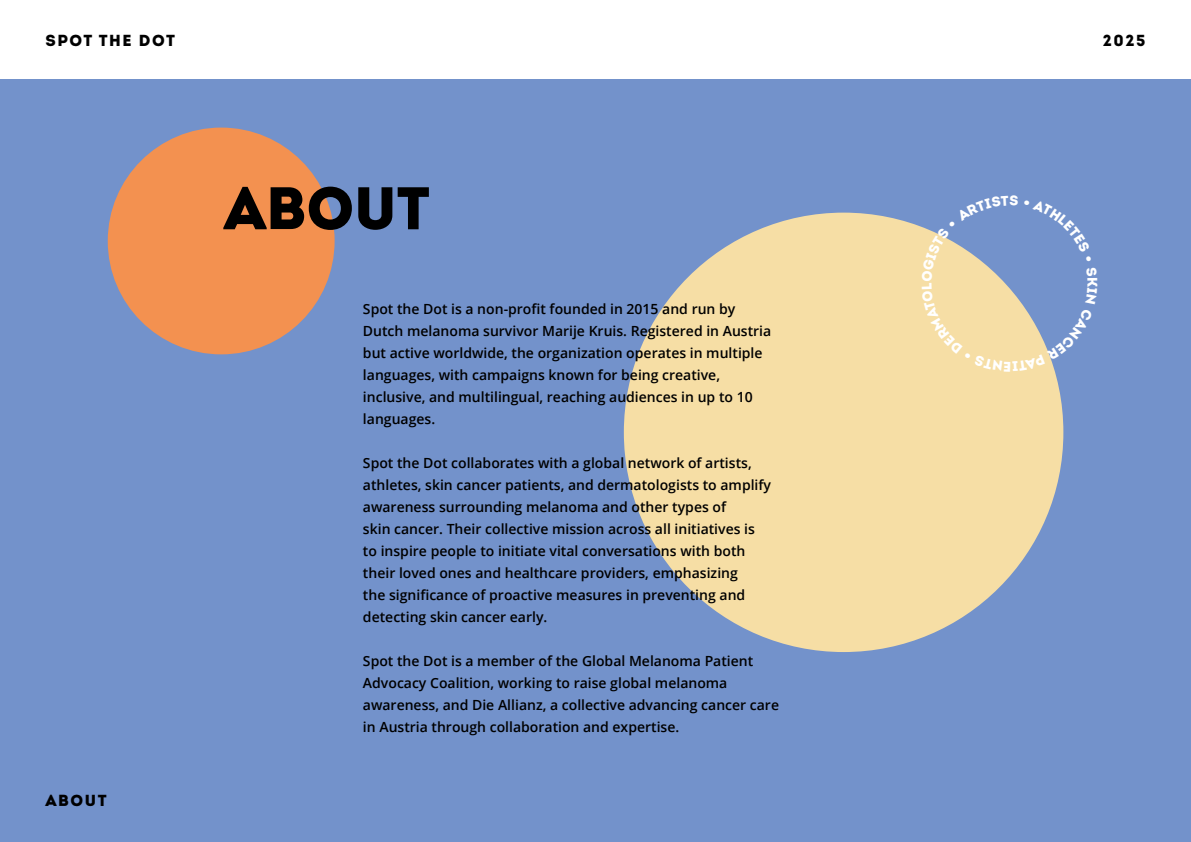
<style>
.page{position:relative;width:1191px;height:842px;background:#fff}
.page>*{position:absolute;margin:0;border:0;box-sizing:border-box;transform-origin:0 0}
.t1{font:60px "Intro Black Caps";color:#000}
.t2{font:16px "Intro Black Caps";letter-spacing:.1em;color:#000}
.t3{font:600 14px/22px "Open Sans";color:#000}
</style>
<div class="page">
<div style="left:0;top:79px;width:1191px;height:763px;background:#7392cb"></div>
<div style="left:108px;top:128px;width:226px;height:226px;background:#f39150;border-radius:50%"></div>
<div style="left:624px;top:213px;width:439px;height:439px;background:#f6dea5;border-radius:50%"></div>
<svg style="left:921px;top:226px;width:134px;height:145px"></svg>
<p class="t2" style="left:45px;top:30px;width:131px">SPOT THE DOT</p>
<p class="t2" style="left:1102px;top:30px;width:44px">2025</p>
<h1 class="t1" style="left:224px;top:169px;width:207px">About</h1>
<p class="t2" style="left:45px;top:790px;width:63px">ABOUT</p>
<p class="t3" style="left:363px;top:298px;width:410px">Spot the Dot is a non-profit founded in 2015 and run by Dutch melanoma survivor Marije Kruis. Registered in Austria but active worldwide, the organization operates in multiple languages, with campaigns known for being creative, inclusive, and multilingual, reaching audiences in up to 10 languages.</p>
<p class="t3" style="left:363px;top:452px;width:410px">Spot the Dot collaborates with a global network of artists, athletes, skin cancer patients, and dermatologists to amplify awareness surrounding melanoma and other types of<br>skin cancer. Their collective mission across all initiatives is to inspire people to initiate vital conversations with both their loved ones and healthcare providers, emphasizing<br>the significance of proactive measures in preventing and detecting skin cancer early.</p>
<p class="t3" style="left:363px;top:650px;width:417px">Spot the Dot is a member of the Global Melanoma Patient Advocacy Coalition, working to raise global melanoma awareness, and Die Allianz, a collective advancing cancer care in Austria through collaboration and expertise.</p>
</div>
